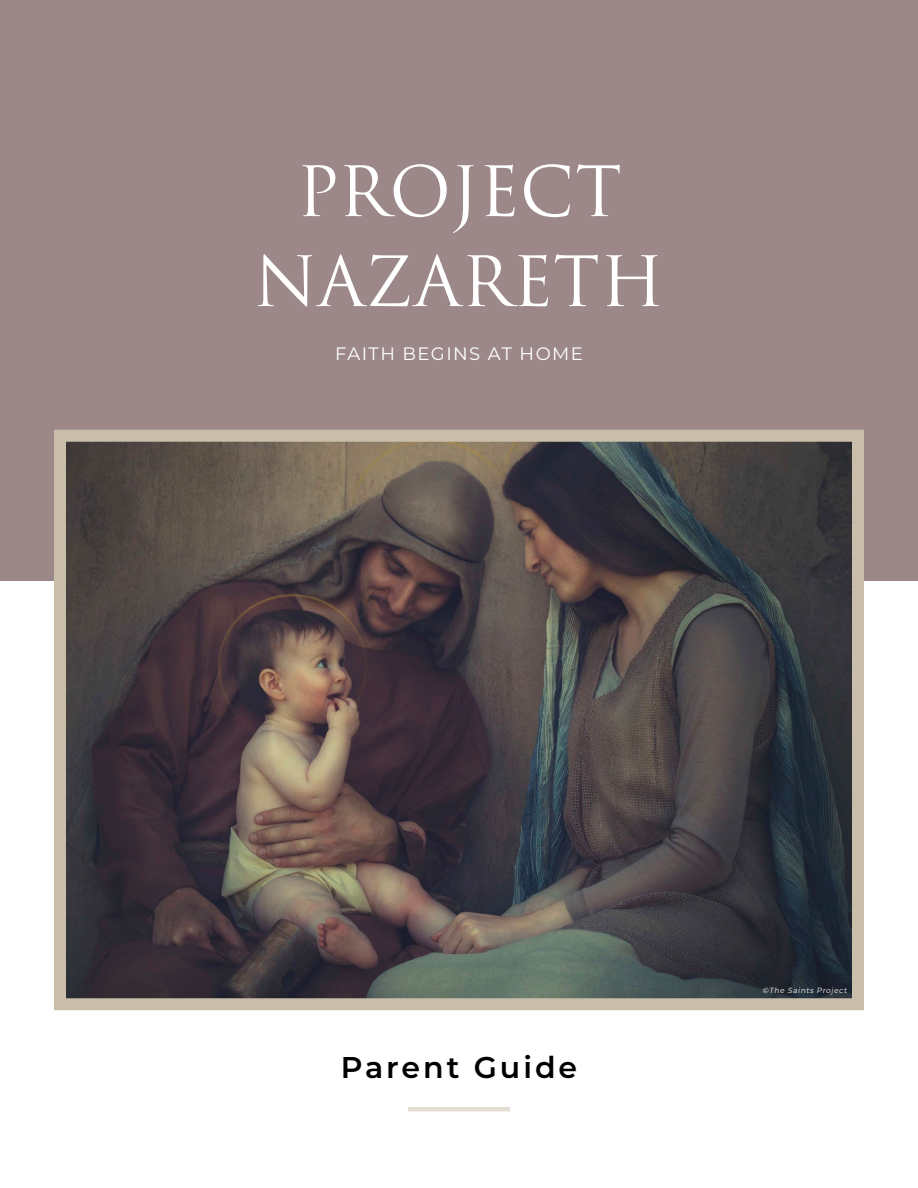
<style>
.page{position:relative;width:918px;height:1188px;background:#fff}
.page>*{position:absolute;margin:0;border:0;box-sizing:border-box;transform-origin:0 0}
.t1{font:67.5px/90px "Trajan Pro 3";color:#fff;text-align:center}
.t2{font:600 30px "Montserrat";letter-spacing:.1em;color:#000}
.t3{font:18px "Montserrat";letter-spacing:.08em;color:#fff}
.t4{font:italic 7.5px "Montserrat";color:#fff}
</style>
<div class="page">
<div style="left:0;top:0;width:918px;height:581px;background:#9c8889"></div>
<img style="left:67px;top:443px;width:784px;height:554px">
<div style="left:54px;top:430px;width:810px;height:580px;border:12px solid #c9beaa"></div>
<div style="left:408px;top:1107px;width:102px;height:5px;background:#e4ded4"></div>
<h1 class="t1" style="left:254px;top:150px;width:412px">PROJECT<br>NAZARETH</h1>
<p class="t3" style="left:335px;top:341px;width:249px">FAITH BEGINS AT HOME</p>
<h2 class="t2" style="left:341px;top:1047px;width:238px">Parent Guide</h2>
<p class="t4" style="left:763px;top:986px;width:87px">©The Saints Project</p>
</div>
